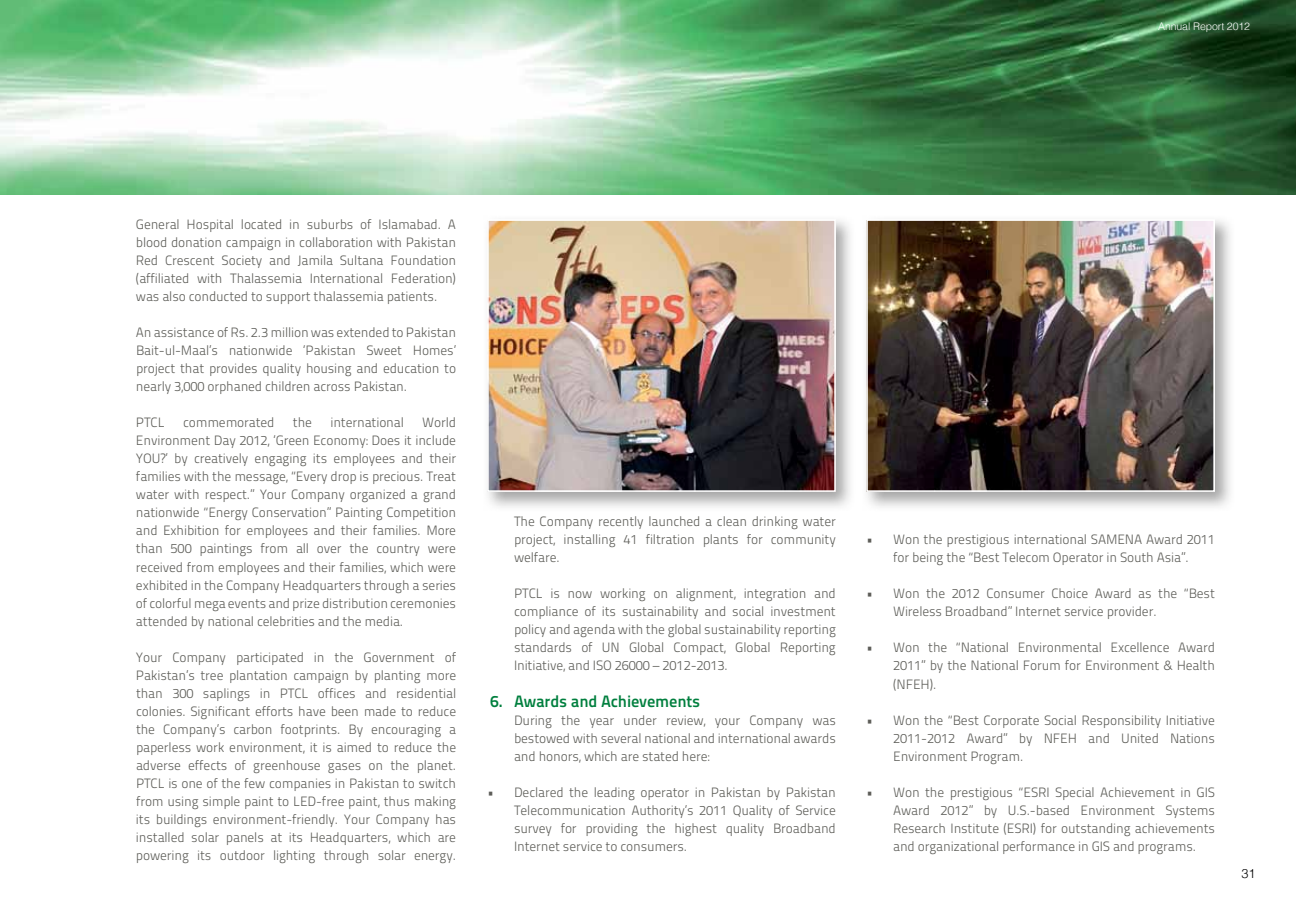
<style>
.page{position:relative;width:1296px;height:905px;background:#fff}
.page>*{position:absolute;margin:0;border:0;box-sizing:border-box;transform-origin:0 0}
.t1{font:16.5px "Titillium Maps 26 L 750 wt";letter-spacing:-.01em;color:#007f3e}
.t2{font:13.5px/18px "Titillium Maps 26 L 250 wt";letter-spacing:-.01em;color:#5d5d58;text-align:justify}
.t3{font:300 12.75px "Helvetica";color:#000}
.t4{font:300 10.5px "Helvetica";letter-spacing:-.01em;color:#fff}
</style>
<div class="page">
<img style="left:0;top:0;width:1296px;height:195px">
<img style="left:490px;top:222px;width:343px;height:267px">
<div style="left:487px;top:219px;width:349px;height:273px;border:2px solid #fff"></div>
<img style="left:869px;top:222px;width:343px;height:267px">
<div style="left:866px;top:219px;width:349px;height:273px;border:2px solid #fff"></div>
<p class="t4" style="left:1158px;top:20px;width:93px">Annual Report 2012</p>
<p class="t2" style="left:136px;top:215px;width:322px">General Hospital located in suburbs of Islamabad. A blood donation campaign in collaboration with Pakistan Red Crescent Society and jamila Sultana Foundation (affiliated with Thalassemia International Federation) was also conducted to support thalassemia patients.</p>
<p class="t2" style="left:136px;top:323px;width:322px">An assistance of rs. 2.3 million was extended to Pakistan Bait-ul-maal’s nationwide ‘Pakistan Sweet homes’ project that provides quality housing and education to nearly 3,000 orphaned children across Pakistan.</p>
<p class="t2" style="left:136px;top:413px;width:30px">PTCL</p>
<p class="t2" style="left:183px;top:413px;width:93px">commemorated</p>
<p class="t2" style="left:293px;top:413px;width:21px">the</p>
<p class="t2" style="left:330px;top:413px;width:75px">international</p>
<p class="t2" style="left:136px;top:413px;width:322px;text-indent:286px">World Environment Day 2012, ‘Green Economy: Does it include YOU?’ by creatively engaging its employees and their families with the message, “every drop is precious. Treat water with respect.” Your Company organized a grand nationwide “energy Conservation” Painting Competition and Exhibition for employees and their families. More than 500 paintings from all over the country were received from employees and their families, which were exhibited in the Company Headquarters through a series of colorful mega events and prize distribution ceremonies attended by national celebrities and the media.</p>
<p class="t2" style="left:136px;top:647px;width:322px">Your Company participated in the Government of Pakistan’s tree plantation campaign by planting more than 300 saplings in PTCL offices and residential colonies. Significant efforts have been made to reduce the Company’s carbon footprints. By encouraging a paperless work environment, it is aimed to reduce the adverse effects of greenhouse gases on the planet.<br>PTCL is one of the few companies in Pakistan to switch from using simple paint to Led-free paint, thus making its buildings environment-friendly. Your Company has installed solar panels at its Headquarters, which are powering its outdoor lighting through solar energy.</p>
<p class="t2" style="left:514px;top:512px;width:323px">The Company recently launched a clean drinking water project, installing 41 filtration plants for community welfare.</p>
<p class="t2" style="left:514px;top:584px;width:323px">PTCL is now working on alignment, integration and compliance of its sustainability and social investment policy and agenda with the global sustainability reporting standards of UN Global Compact, Global Reporting Initiative, and ISO 26000 – 2012-2013.</p>
<p class="t1" style="left:490px;top:688px;width:212px">6. Awards and Achievements</p>
<p class="t2" style="left:514px;top:710px;width:323px">During the year under review, your Company was bestowed with several national and international awards and honors, which are stated here:</p>
<p class="t2" style="left:514px;top:782px;width:323px;text-indent:-27px">• declared the leading operator in Pakistan by Pakistan Telecommunication Authority’s 2011 Quality of Service survey for providing the highest quality Broadband Internet service to consumers.</p>
<p class="t2" style="left:866px;top:530px;width:350px;text-align:center">• Won the prestigious international SAmenA Award 2011 for being the “Best Telecom Operator in South Asia”.</p>
<p class="t2" style="left:893px;top:584px;width:323px;text-indent:-27px">• Won the 2012 Consumer Choice Award as the “Best<br>Wireless Broadband” Internet service provider.</p>
<p class="t2" style="left:893px;top:638px;width:323px;text-indent:-27px">• Won the “national environmental excellence Award 2011” by the national Forum for environment &amp; health (NFEH).</p>
<p class="t2" style="left:893px;top:710px;width:323px;text-indent:-27px">• Won the “Best Corporate Social responsibility Initiative 2011-2012 Award” by nFeh and United nations Environment Program.</p>
<p class="t2" style="left:893px;top:782px;width:323px;text-indent:-27px">• Won the prestigious “eSrI Special Achievement in GIS Award 2012” by U.S.-based environment Systems Research Institute (ESRI) for outstanding achievements and organizational performance in GIS and programs.</p>
<p class="t3" style="left:1242px;top:865px;width:16px">31</p>
</div>
